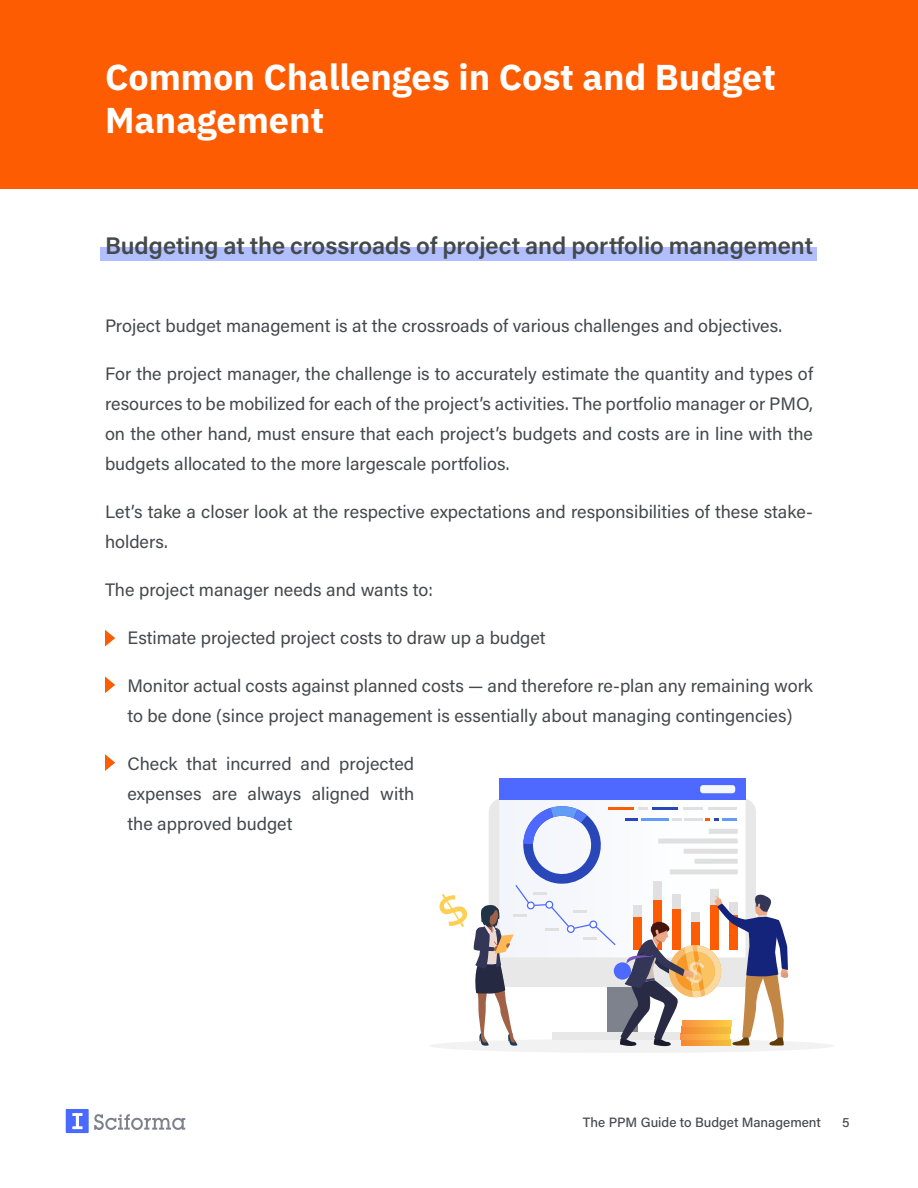
<style>
.page{position:relative;width:918px;height:1188px;background:#fff}
.page>*{position:absolute;margin:0;border:0;box-sizing:border-box;transform-origin:0 0}
.section_titles{font:700 36px/43.2px "IBM Plex Sans";color:#fff}
.semititle{font:600 24px "Acumin Pro";color:#44494c}
.body_text{font:18px/30px "Acumin Pro";color:#44494c;text-align:justify}
.t1{font:500 13.5px "Acumin Pro";color:#44494c}
</style>
<div class="page">
<svg style="left:66px;top:1109px;width:119px;height:24px"></svg>
<div style="left:100px;top:248px;width:718px;height:13px;background:#b1beff"></div>
<div style="left:0;top:0;width:918px;height:188px;background:#fd5c02"></div>
<svg style="left:105px;top:630px;width:10px;height:16px"></svg>
<svg style="left:105px;top:754px;width:10px;height:17px"></svg>
<svg style="left:105px;top:676px;width:10px;height:17px"></svg>
<div style="left:429px;top:1039px;width:406px;height:14px;background:#f2f2f2;border-radius:50%"></div>
<svg style="left:499px;top:800px;width:247px;height:5px"></svg>
<div style="left:499px;top:778px;width:247px;height:22px;background:#4d69ff"></div>
<div style="left:700px;top:785px;width:35px;height:8px;background:#f5f7ff;border-radius:3px"></div>
<svg style="left:439px;top:894px;width:28px;height:33px"></svg>
<svg style="left:473px;top:805px;width:316px;height:242px"></svg>
<p class="section_titles" style="left:105px;top:52px;width:672px">Common Challenges in Cost and Budget<br>Management</p>
<p class="semititle" style="left:105px;top:229px;width:710px">Budgeting at the crossroads of project and portfolio management</p>
<p class="body_text" style="left:105px;top:310px;width:679px">Project budget management is at the crossroads of various challenges and objectives.</p>
<p class="body_text" style="left:105px;top:358px;width:710px">For the project manager, the challenge is to accurately estimate the quantity and types of resources to be mobilized for each of the project’s activities. The portfolio manager or PMO, on the other hand, must ensure that each project’s budgets and costs are in line with the budgets allocated to the more largescale portfolios.</p>
<p class="body_text" style="left:105px;top:496px;width:710px">Let’s take a closer look at the respective expectations and responsibilities of these stake&shy;holders.</p>
<p class="body_text" style="left:105px;top:574px;width:330px">The project manager needs and wants to:</p>
<p class="body_text" style="left:128px;top:622px;width:420px">Estimate projected project costs to draw up a budget</p>
<p class="body_text" style="left:128px;top:670px;width:687px">Monitor actual costs against planned costs — and therefore re-plan any remaining work to be done (since project management is essentially about managing contingencies)</p>
<p class="body_text" style="left:128px;top:748px;width:288px">Check that incurred and projected expenses are always aligned with the approved budget</p>
<p class="t1" style="left:583px;top:1113px;width:240px">The PPM Guide to Budget Management</p>
<p class="t1" style="left:842px;top:1113px;width:9px">5</p>
</div>
